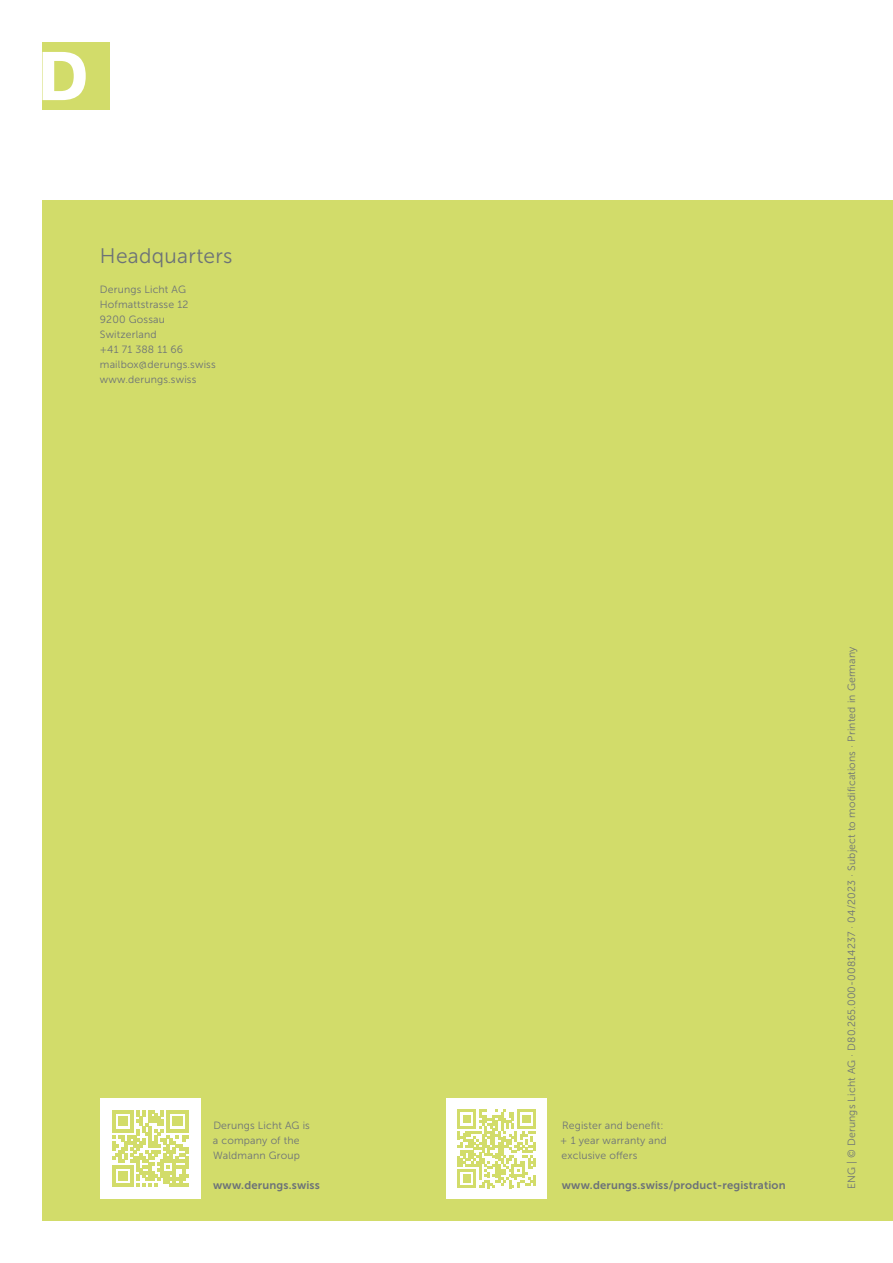
<style>
.page{position:relative;width:893px;height:1263px;background:#fff}
.page>*{position:absolute;margin:0;border:0;box-sizing:border-box;transform-origin:0 0}
.t1{font:21px "Museo Sans 300";letter-spacing:.015em;color:#6c7278}
.t2{font:11.25px "Museo Sans 700";letter-spacing:.015em;color:#6c7278}
.t3{font:10.5px/15px "Museo Sans 300";letter-spacing:.015em;color:#6c7278}
</style>
<div class="page">
<div style="left:43px;top:200px;width:850px;height:1020px;background:#d2dc6a"></div>
<div style="left:100px;top:1099px;width:100px;height:100px;background:#fff"></div>
<svg style="left:112px;top:1111px;width:76px;height:76px"></svg>
<div style="left:446px;top:1099px;width:101px;height:100px;background:#fff"></div>
<svg style="left:457px;top:1109px;width:79px;height:79px"></svg>
<div style="left:43px;top:43px;width:67px;height:67px;background:#d2dc6a"></div>
<svg style="left:43px;top:52px;width:43px;height:48px"></svg>
<h1 class="t1" style="left:100px;top:244px;width:134px">Headquarters</h1>
<p class="t3" style="left:100px;top:282px;width:117px">Derungs Licht AG<br>Hofmattstrasse 12<br>9200 Gossau<br>Switzerland<br>+41 71 388 11 66 mailbox@derungs.swiss www.derungs.swiss</p>
<p class="t3" style="left:213px;top:1118px;width:99px">Derungs Licht AG is a company of the<br>Waldmann Group</p>
<p class="t2" style="left:213px;top:1179px;width:108px">www.derungs.swiss</p>
<p class="t3" style="left:560px;top:1118px;width:108px">Register and benefit: + 1 year warranty and exclusive offers</p>
<p class="t2" style="left:562px;top:1179px;width:225px">www.derungs.swiss/product-registration</p>
<p class="t3" style="left:844px;top:1189px;width:544px;rotate:-90deg">ENG | © Derungs Licht AG · D80.265.000-00814237 · 04 / 2023 · Subject to modifications · Printed in Germany</p>
</div>
